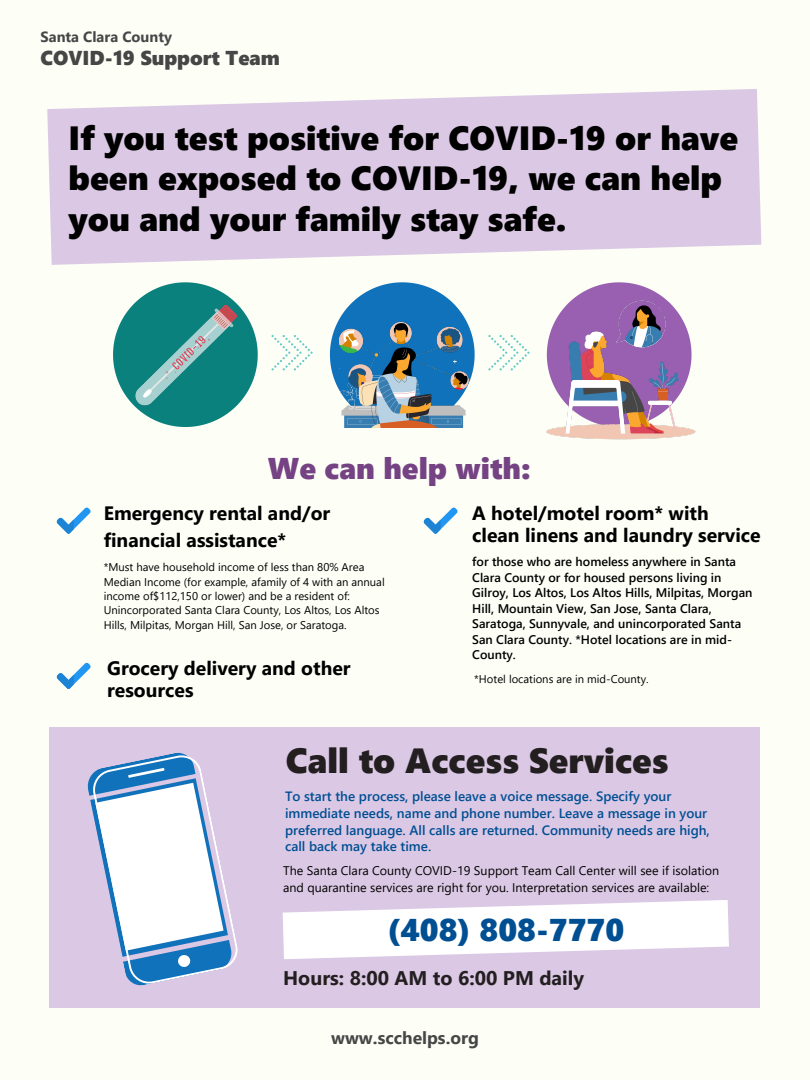
<style>
.page{position:relative;width:810px;height:1080px;background:#fdfff7}
.page>*{position:absolute;margin:0;border:0;box-sizing:border-box;transform-origin:0 0}
.t1{font:34.94px "Segoe UI Black";color:#231f20}
.t2{font:33.56px/40.8px "Segoe UI Black";color:#000}
.t3{font:31.44px "Segoe UI Black";color:#004f93}
.t4{font:30px "Segoe UI Black";color:#754384}
.t5{font:20.06px "Segoe UI Black";color:#464646}
.t6{font:700 19.75px "Segoe UI";color:#231f20}
.t7{font:700 19.38px/22.5px "Segoe UI";color:#000}
.t8{font:700 17.5px "Segoe UI";color:#464646}
.t9{font:700 14.75px "Segoe UI";color:#464646}
.t10{font:600 13.44px/16.5px "Segoe UI";color:#004f93}
.t11{font:600 12.5px/15.5px "Segoe UI";color:#000}
.t12{font:12.5px/17.4px "Segoe UI";color:#000}
.t13{font:11.25px/14.4px "Segoe UI";color:#000}
</style>
<div class="page">
<svg style="left:47px;top:89px;width:714px;height:176px;fill:#dbc8e4"></svg>
<svg style="left:113px;top:282px;width:145px;height:145px"></svg>
<img style="left:132px;top:302px;width:106px;height:105px">
<svg style="left:573px;top:282px;width:92px;height:17px"></svg>
<img style="left:546px;top:299px;width:150px;height:141px">
<svg style="left:330px;top:282px;width:136px;height:108px"></svg>
<img style="left:339px;top:319px;width:136px;height:108px">
<svg style="left:272px;top:335px;width:41px;height:35px"></svg>
<svg style="left:488px;top:335px;width:42px;height:35px"></svg>
<svg style="left:57px;top:507px;width:34px;height:27px"></svg>
<svg style="left:57px;top:663px;width:34px;height:26px"></svg>
<svg style="left:424px;top:507px;width:34px;height:27px"></svg>
<div style="left:49px;top:728px;width:711px;height:280px;background:#dbc8e4"></div>
<svg style="left:89px;top:752px;width:149px;height:234px"></svg>
<svg style="left:283px;top:900px;width:446px;height:59px"></svg>
<p class="t9" style="left:41px;top:26px;width:133px">Santa Clara County</p>
<p class="t5" style="left:41px;top:43px;width:241px">COVID-19 Support Team</p>
<p class="t2" style="left:69px;top:116px;width:671px">If you test positive for COVID-19 or have been exposed to COVID-19, we can help you and your family stay safe.</p>
<p class="t4" style="left:268px;top:447px;width:264px">We can help with:</p>
<p class="t7" style="left:104px;top:499px;width:228px;line-height:26.8px">Emergency rental and/or financial assistance*</p>
<p class="t13" style="left:104px;top:559px;width:283px">*Must have household income of less than 80% Area Median Income (for example, afamily of 4 with an annual income of$112,150 or lower) and be a resident of:<br>Unincorporated Santa Clara County, Los Altos, Los Altos Hills, Milpitas, Morgan Hill, San Jose, or Saratoga.</p>
<p class="t7" style="left:107px;top:656px;width:245px">Grocery delivery and other resources</p>
<p class="t7" style="left:472px;top:500px;width:290px">A hotel/motel room* with clean linens and laundry service</p>
<p class="t11" style="left:472px;top:554px;width:282px">for those who are homeless anywhere in Santa Clara County or for housed persons living in Gilroy, Los Altos, Los Altos Hills, Milpitas, Morgan Hill, Mountain View, San Jose, Santa Clara, Saratoga, Sunnyvale, and unincorporated Santa San Clara County. *Hotel locations are in mid-County.</p>
<p class="t13" style="left:474px;top:671px;width:176px">*Hotel locations are in mid-County.</p>
<p class="t1" style="left:286px;top:736px;width:384px">Call to Access Services</p>
<p class="t10" style="left:285px;top:788px;width:426px">To start the process, please leave a voice message. Specify your immediate needs, name and phone number. Leave a message in your preferred language. All calls are returned. Community needs are high, call back may take time.</p>
<p class="t12" style="left:283px;top:861px;width:438px">The Santa Clara County COVID-19 Support Team Call Center will see if isolation and quarantine services are right for you. Interpretation services are available:</p>
<p class="t3" style="left:387px;top:907px;width:239px">(408) 808-7770</p>
<p class="t6" style="left:283px;top:963px;width:302px">Hours: 8:00 AM to 6:00 PM daily</p>
<p class="t8" style="left:331px;top:1025px;width:149px">www.scchelps.org</p>
</div>
